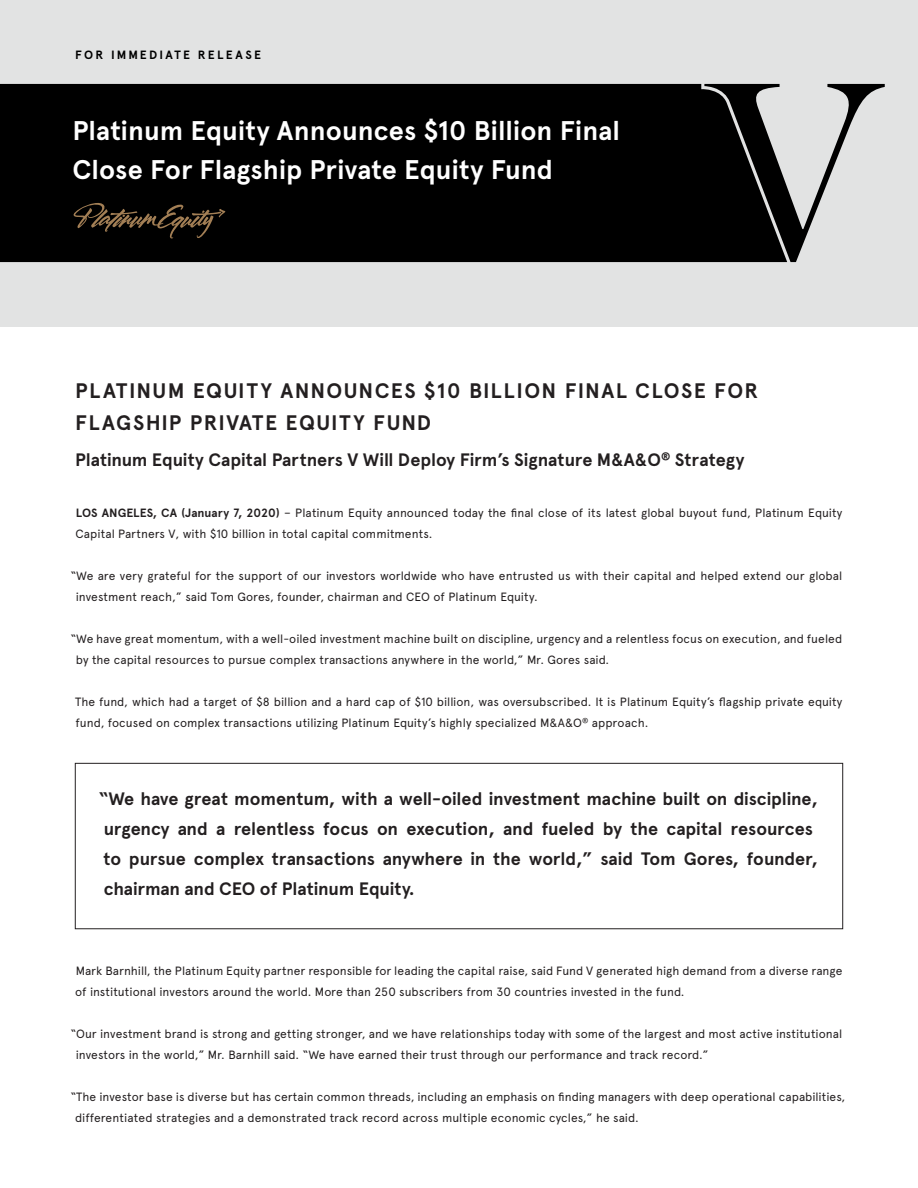
<style>
.page{position:relative;width:918px;height:1188px;background:#fff}
.page>*{position:absolute;margin:0;border:0;box-sizing:border-box;transform-origin:0 0}
.t1{font:700 27px/39px "Apercu";letter-spacing:.005em;color:#fff}
.t2{font:700 21px/31.5px "Apercu Pro";letter-spacing:.065em;color:#231f20}
.t3{font:700 18px/30px "Apercu Pro";letter-spacing:-.005em;color:#231f20}
.t4{font:12px/21px "Apercu Pro";color:#231f20}
.t5{font:700 12px "Apercu Pro";letter-spacing:.185em;color:#000}
.s1{font-weight:700}
</style>
<div class="page">
<div style="left:0;top:0;width:918px;height:327px;background:#e2e3e3"></div>
<div style="left:0;top:84px;width:704px;height:178px;background:#000"></div>
<svg style="left:704px;top:84px;width:181px;height:178px"></svg>
<svg style="left:73px;top:200px;width:152px;height:39px;background:#1f1810"></svg>
<div style="left:75px;top:763px;width:768px;height:166px;border:1px solid #231f20"></div>
<p class="t5" style="left:75px;top:45px;width:187px">FOR IMMEDIATE RELEASE</p>
<p class="t1" style="left:72px;top:111px;width:549px">Platinum Equity Announces $10 Billion Final<br>Close For Flagship Private Equity Fund</p>
<p class="t2" style="left:75px;top:375px;width:685px">PLATINUM EQUITY ANNOUNCES $10 BILLION FINAL CLOSE FOR<br>FLAGSHIP PRIVATE EQUITY FUND</p>
<p class="t3" style="left:75px;top:444px;width:671px">Platinum Equity Capital Partners V Will Deploy Firm’s Signature M&amp;A&amp;O<sup>®</sup> Strategy</p>
<p class="t4" style="left:76px;top:501px;width:768px"><span class="s1">LOS ANGELES, CA (January 7, 2020)</span> – Platinum Equity announced today the final close of its latest global buyout fund, Platinum Equity<br>Capital Partners V, with $10 billion in total capital commitments.</p>
<p class="t4" style="left:76px;top:564px;width:768px;text-indent:-5px">“We are very grateful for the support of our investors worldwide who have entrusted us with their capital and helped extend our global investment reach,” said Tom Gores, founder, chairman and CEO of Platinum Equity.</p>
<p class="t4" style="left:76px;top:627px;width:768px;text-indent:-5px">“We have great momentum, with a well-oiled investment machine built on discipline, urgency and a relentless focus on execution, and fueled by the capital resources to pursue complex transactions anywhere in the world,” Mr. Gores said.</p>
<p class="t4" style="left:75px;top:690px;width:769px">The fund, which had a target of $8 billion and a hard cap of $10 billion, was oversubscribed. It is Platinum Equity’s flagship private equity fund, focused on complex transactions utilizing Platinum Equity’s highly specialized M&amp;A&amp;O<sup>®</sup> approach.</p>
<p class="t3" style="left:98px;top:784px;width:721px">“We have great momentum, with a well-oiled investment machine built on discipline, urgency and a relentless focus on execution, and fueled by the capital resources to pursue complex transactions anywhere in the world,” said Tom Gores, founder, chairman and CEO of Platinum Equity.</p>
<p class="t4" style="left:75px;top:959px;width:769px">Mark Barnhill, the Platinum Equity partner responsible for leading the capital raise, said Fund V generated high demand from a diverse range of institutional investors around the world. More than 250 subscribers from 30 countries invested in the fund.</p>
<p class="t4" style="left:76px;top:1022px;width:768px;text-indent:-5px">“Our investment brand is strong and getting stronger, and we have relationships today with some of the largest and most active institutional investors in the world,” Mr. Barnhill said. “We have earned their trust through our performance and track record.”</p>
<p class="t4" style="left:75px;top:1085px;width:772px;text-indent:-5px">“The investor base is diverse but has certain common threads, including an emphasis on finding managers with deep operational capabilities, differentiated strategies and a demonstrated track record across multiple economic cycles,” he said.</p>
</div>
